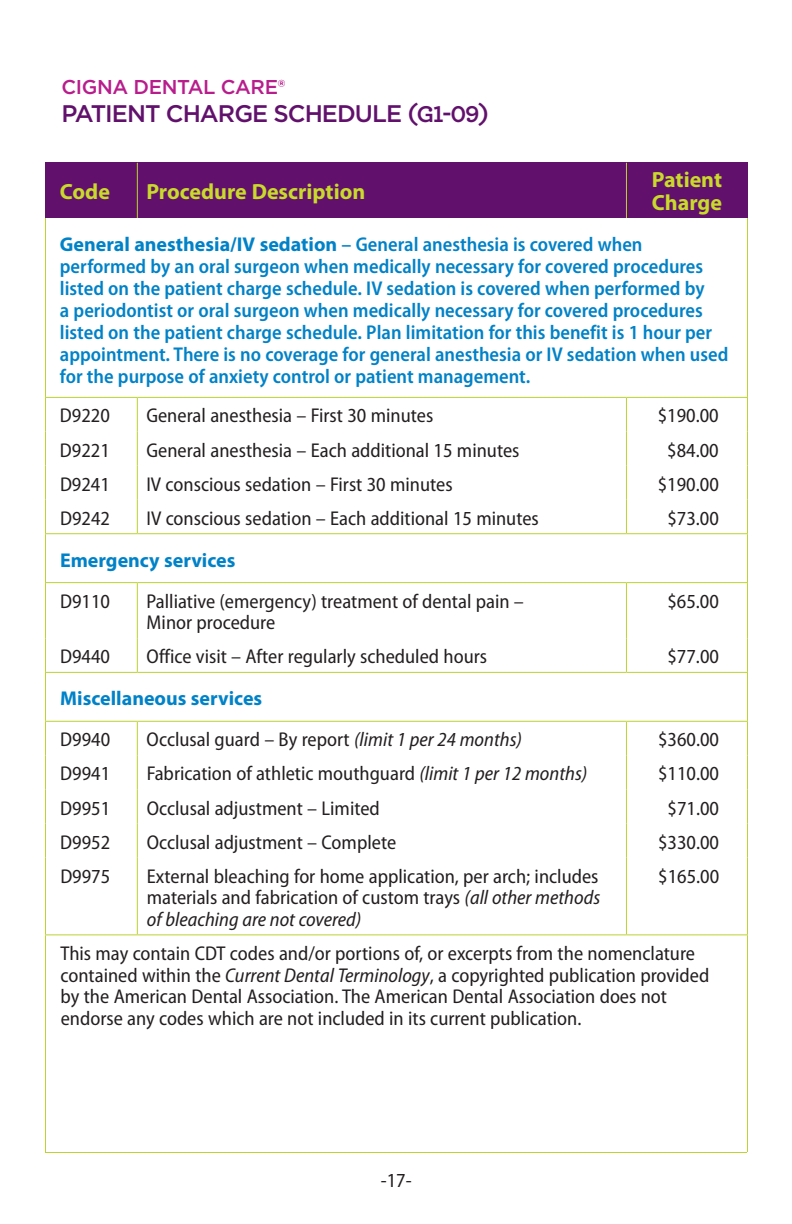
<style>
.page{position:relative;width:792px;height:1224px;background:#fff}
.page>*{position:absolute;margin:0;border:0;box-sizing:border-box;transform-origin:0 0}
.t1{font:500 24px "Gotham";letter-spacing:-.04em;color:#61116c}
.t2{font:700 22px/23px "Myriad Pro";color:#c9da2b}
.t3{font:semi-condensed 20px/21.6px "Myriad Pro";color:#231f20}
.t4{font:600 semi-condensed 20px/22px "Myriad Pro";color:#0082c8}
.t5{font:700 20px "Myriad Pro";color:#0082c8}
.t6{font:500 20px "Gotham";letter-spacing:-.02em;color:#b81d8c}
.s1{font-family:"Archer";font-weight:700}
.s2{font-weight:700;font-stretch:normal}
.s3{font-style:italic}
</style>
<div class="page">
<hr style="left:45px;top:1152px;width:702px;height:1px;background:#bcd331">
<div style="left:46px;top:163px;width:701px;height:55px;background:#61116c"></div>
<hr style="left:45px;top:397px;width:92px;height:1px;background:#bcd331">
<hr style="left:137px;top:397px;width:489px;height:1px;background:#bcd331">
<hr style="left:626px;top:397px;width:122px;height:1px;background:#bcd331">
<hr style="left:137px;top:163px;width:1px;height:55px;background:#bcd331">
<hr style="left:626px;top:163px;width:1px;height:55px;background:#bcd331">
<hr style="left:45px;top:533px;width:92px;height:1px;background:#bcd331">
<hr style="left:45px;top:582px;width:92px;height:1px;background:#bcd331">
<hr style="left:45px;top:218px;width:1px;height:179px;background:#bcd331">
<hr style="left:747px;top:218px;width:1px;height:179px;background:#bcd331">
<hr style="left:45px;top:398px;width:1px;height:33px;background:#bcd331">
<hr style="left:137px;top:398px;width:1px;height:33px;background:#bcd331">
<hr style="left:626px;top:398px;width:1px;height:33px;background:#bcd331">
<hr style="left:747px;top:398px;width:1px;height:33px;background:#bcd331">
<hr style="left:45px;top:431px;width:1px;height:35px;background:#bcd331">
<hr style="left:137px;top:431px;width:1px;height:35px;background:#bcd331">
<hr style="left:626px;top:431px;width:1px;height:35px;background:#bcd331">
<hr style="left:747px;top:431px;width:1px;height:35px;background:#bcd331">
<hr style="left:45px;top:466px;width:1px;height:34px;background:#bcd331">
<hr style="left:137px;top:466px;width:1px;height:34px;background:#bcd331">
<hr style="left:626px;top:466px;width:1px;height:34px;background:#bcd331">
<hr style="left:747px;top:466px;width:1px;height:34px;background:#bcd331">
<hr style="left:45px;top:500px;width:1px;height:33px;background:#bcd331">
<hr style="left:137px;top:500px;width:1px;height:33px;background:#bcd331">
<hr style="left:626px;top:500px;width:1px;height:33px;background:#bcd331">
<hr style="left:747px;top:500px;width:1px;height:33px;background:#bcd331">
<hr style="left:45px;top:534px;width:1px;height:48px;background:#bcd331">
<hr style="left:137px;top:533px;width:489px;height:1px;background:#bcd331">
<hr style="left:747px;top:534px;width:1px;height:48px;background:#bcd331">
<hr style="left:45px;top:583px;width:1px;height:55px;background:#bcd331">
<hr style="left:137px;top:582px;width:489px;height:1px;background:#bcd331">
<hr style="left:137px;top:583px;width:1px;height:55px;background:#bcd331">
<hr style="left:626px;top:583px;width:1px;height:55px;background:#bcd331">
<hr style="left:747px;top:583px;width:1px;height:55px;background:#bcd331">
<hr style="left:45px;top:638px;width:1px;height:34px;background:#bcd331">
<hr style="left:137px;top:638px;width:1px;height:34px;background:#bcd331">
<hr style="left:626px;top:638px;width:1px;height:34px;background:#bcd331">
<hr style="left:747px;top:638px;width:1px;height:34px;background:#bcd331">
<hr style="left:45px;top:673px;width:1px;height:48px;background:#bcd331">
<hr style="left:747px;top:673px;width:1px;height:48px;background:#bcd331">
<hr style="left:45px;top:722px;width:1px;height:33px;background:#bcd331">
<hr style="left:137px;top:722px;width:1px;height:33px;background:#bcd331">
<hr style="left:626px;top:722px;width:1px;height:33px;background:#bcd331">
<hr style="left:747px;top:722px;width:1px;height:33px;background:#bcd331">
<hr style="left:45px;top:755px;width:1px;height:34px;background:#bcd331">
<hr style="left:137px;top:755px;width:1px;height:34px;background:#bcd331">
<hr style="left:626px;top:755px;width:1px;height:34px;background:#bcd331">
<hr style="left:747px;top:755px;width:1px;height:34px;background:#bcd331">
<hr style="left:45px;top:789px;width:1px;height:35px;background:#bcd331">
<hr style="left:137px;top:789px;width:1px;height:35px;background:#bcd331">
<hr style="left:626px;top:789px;width:1px;height:35px;background:#bcd331">
<hr style="left:747px;top:789px;width:1px;height:35px;background:#bcd331">
<hr style="left:45px;top:824px;width:1px;height:34px;background:#bcd331">
<hr style="left:137px;top:824px;width:1px;height:34px;background:#bcd331">
<hr style="left:626px;top:824px;width:1px;height:34px;background:#bcd331">
<hr style="left:747px;top:824px;width:1px;height:34px;background:#bcd331">
<hr style="left:45px;top:858px;width:1px;height:76px;background:#bcd331">
<hr style="left:137px;top:858px;width:1px;height:76px;background:#bcd331">
<hr style="left:626px;top:858px;width:1px;height:76px;background:#bcd331">
<hr style="left:747px;top:858px;width:1px;height:76px;background:#bcd331">
<hr style="left:45px;top:935px;width:1px;height:217px;background:#bcd331">
<hr style="left:747px;top:935px;width:1px;height:217px;background:#bcd331">
<hr style="left:626px;top:533px;width:122px;height:1px;background:#bcd331">
<hr style="left:626px;top:582px;width:122px;height:1px;background:#bcd331">
<hr style="left:45px;top:672px;width:92px;height:1px;background:#bcd331">
<hr style="left:45px;top:721px;width:92px;height:1px;background:#bcd331">
<hr style="left:137px;top:672px;width:489px;height:1px;background:#bcd331">
<hr style="left:137px;top:721px;width:489px;height:1px;background:#bcd331">
<hr style="left:626px;top:672px;width:122px;height:1px;background:#bcd331">
<hr style="left:626px;top:721px;width:122px;height:1px;background:#bcd331">
<hr style="left:45px;top:934px;width:92px;height:1px;background:#bcd331">
<hr style="left:137px;top:934px;width:489px;height:1px;background:#bcd331">
<hr style="left:626px;top:934px;width:122px;height:1px;background:#bcd331">
<hr style="left:45px;top:163px;width:1px;height:55px;background:#61116c">
<hr style="left:747px;top:163px;width:1px;height:55px;background:#61116c">
<hr style="left:45px;top:162px;width:92px;height:1px;background:#61116c">
<hr style="left:137px;top:162px;width:489px;height:1px;background:#61116c">
<hr style="left:626px;top:162px;width:122px;height:1px;background:#61116c">
<p class="t6" style="left:61px;top:74px;width:225px">CIGNA DENTAL CARE®</p>
<p class="t1" style="left:61px;top:98px;width:429px">PATIENT CHARGE SCHEDULE <span class="s1">(G1-09)</span></p>
<p class="t2" style="left:60px;top:180px;width:52px">Code</p>
<p class="t2" style="left:146px;top:180px;width:221px">Procedure Description</p>
<p class="t2" style="left:652px;top:168px;width:72px">Patient<br>Charge</p>
<p class="t4" style="left:60px;top:234px;width:670px"><span class="s2">General anesthesia/IV sedation</span> – General anesthesia is covered when performed by an oral surgeon when medically necessary for covered procedures listed on the patient charge schedule. IV sedation is covered when performed by<br>a periodontist or oral surgeon when medically necessary for covered procedures listed on the patient charge schedule. Plan limitation for this benefit is 1 hour per appointment. There is no coverage for general anesthesia or IV sedation when used for the purpose of anxiety control or patient management.</p>
<p class="t3" style="left:60px;top:405px;width:51px">D9220</p>
<p class="t3" style="left:146px;top:405px;width:288px">General anesthesia – First 30 minutes</p>
<p class="t3" style="left:658px;top:405px;width:63px">$190.00</p>
<p class="t3" style="left:60px;top:439px;width:51px">D9221</p>
<p class="t3" style="left:146px;top:439px;width:375px">General anesthesia – Each additional 15 minutes</p>
<p class="t3" style="left:667px;top:439px;width:53px">$84.00</p>
<p class="t3" style="left:60px;top:474px;width:51px">D9241</p>
<p class="t3" style="left:146px;top:474px;width:308px">IV conscious sedation – First 30 minutes</p>
<p class="t3" style="left:658px;top:474px;width:63px">$190.00</p>
<p class="t3" style="left:60px;top:508px;width:51px">D9242</p>
<p class="t3" style="left:146px;top:508px;width:394px">IV conscious sedation – Each additional 15 minutes</p>
<p class="t3" style="left:667px;top:508px;width:53px">$73.00</p>
<p class="t5" style="left:60px;top:549px;width:177px">Emergency services</p>
<p class="t3" style="left:60px;top:591px;width:51px">D9110</p>
<p class="t3" style="left:147px;top:591px;width:379px">Palliative (emergency) treatment of dental pain –<br>Minor procedure</p>
<p class="t3" style="left:667px;top:591px;width:53px">$65.00</p>
<p class="t3" style="left:60px;top:646px;width:51px">D9440</p>
<p class="t3" style="left:147px;top:646px;width:342px">Office visit – After regularly scheduled hours</p>
<p class="t3" style="left:667px;top:646px;width:53px">$77.00</p>
<p class="t5" style="left:60px;top:687px;width:204px">Miscellaneous services</p>
<p class="t3" style="left:60px;top:729px;width:51px">D9940</p>
<p class="t3" style="left:147px;top:729px;width:377px">Occlusal guard – By report <span class="s3">(limit 1 per 24 months)</span></p>
<p class="t3" style="left:658px;top:729px;width:63px">$360.00</p>
<p class="t3" style="left:60px;top:763px;width:51px">D9941</p>
<p class="t3" style="left:147px;top:763px;width:442px">Fabrication of athletic mouthguard <span class="s3">(limit 1 per 12 months)</span></p>
<p class="t3" style="left:658px;top:763px;width:63px">$110.00</p>
<p class="t3" style="left:60px;top:797px;width:51px">D9951</p>
<p class="t3" style="left:147px;top:797px;width:235px">Occlusal adjustment – Limited</p>
<p class="t3" style="left:668px;top:797px;width:53px">$71.00</p>
<p class="t3" style="left:60px;top:832px;width:51px">D9952</p>
<p class="t3" style="left:147px;top:832px;width:251px">Occlusal adjustment – Complete</p>
<p class="t3" style="left:658px;top:832px;width:63px">$330.00</p>
<p class="t3" style="left:60px;top:866px;width:51px">D9975</p>
<p class="t3" style="left:147px;top:866px;width:455px;text-align:justify">External bleaching for home application, per arch; includes materials and fabrication of custom trays <span class="s3">(all other methods of bleaching are not covered)</span></p>
<p class="t3" style="left:658px;top:866px;width:63px">$165.00</p>
<p class="t3" style="left:60px;top:943px;width:650px">This may contain CDT codes and/or portions of, or excerpts from the nomenclature contained within the <span class="s3">Current Dental Terminology</span>, a copyrighted publication provided by the American Dental Association. The American Dental Association does not endorse any codes which are not included in its current publication.</p>
<p class="t3" style="left:381px;top:1170px;width:32px">-17-</p>
</div>
